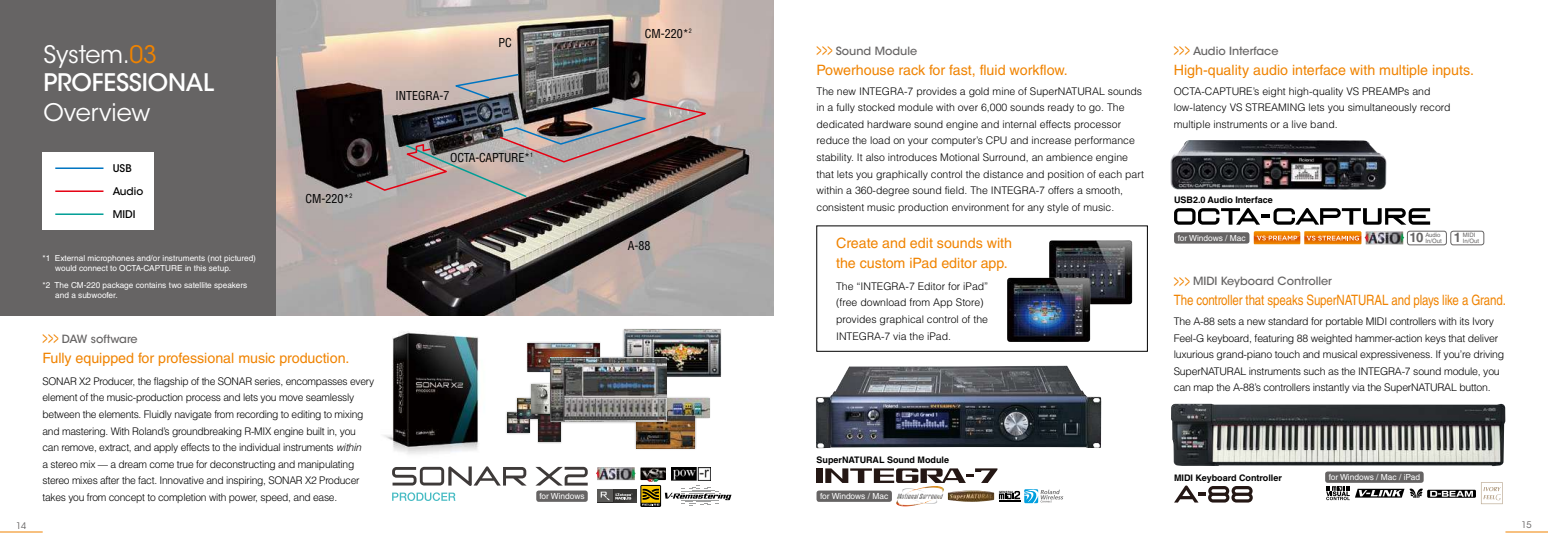
<style>
.page{position:relative;width:1548px;height:545px;background:#fff}
.page>*{position:absolute;margin:0;border:0;box-sizing:border-box;transform-origin:0 0}
.t1{font:500 24px/28.5px "ITC Avant Garde Std";letter-spacing:-.01em;color:#fff}
.t2{font:24px "ITC Avant Garde Std";color:#fff}
.t3{font:14.25px/19.5px "Helvetica LT Std";color:#f08300}
.t4{font:14.25px "Helvetica LT Std";color:#f08300;scale:.81 1}
.t5{font:condensed 12px "Helvetica LT Std";color:#000}
.t6{font:condensed 12px "Helvetica LT Std";letter-spacing:-.02em;color:#000}
.t7{font:500 11.25px "ITC Avant Garde Std";color:#666464}
.t8{font:300 10.5px/16.5px "Helvetica LT Std";letter-spacing:-.02em;color:#000}
.t9{font:300 10.5px/16.5px "Helvetica LT Std";color:#000}
.t10{font:500 10.5px/23px "ITC Avant Garde Std";color:#000}
.t11{font:700 9px "Helvetica LT Std";color:#000}
.t12{font:9px "ITC Avant Garde Std";color:#666464}
.t13{font:8.4px "Helvetica LT Std";color:#fff}
.t14{font:8.25px/10.5px "Helvetica LT Std";color:#fff}
.t15{font:6px/6px "Helvetica LT Std";color:#666464}
.s1{font-weight:400}
.s2{font-weight:400;color:#f08300}
.s3{font-weight:400;font-size:17.55px;color:#f08300}
.s4{font-style:italic}
.s5{font-weight:700;font-size:13.2px}
</style>
<div class="page">
<div style="left:0;top:0;width:774px;height:315px;background:#666464"></div>
<img style="left:369px;top:315px;width:126px;height:139px">
<hr style="left:0;top:531px;width:43px;height:1px;background:#f08300">
<hr style="left:1505px;top:531px;width:43px;height:1px;background:#f08300">
<img style="left:276px;top:0;width:498px;height:315px">
<svg style="left:392px;top:492px;width:63px;height:8px"></svg>
<img style="left:1171px;top:403px;width:334px;height:62px">
<svg style="left:1174px;top:485px;width:79px;height:17px"></svg>
<img style="left:596px;top:467px;width:40px;height:12px">
<img style="left:640px;top:467px;width:26px;height:14px">
<svg style="left:1326px;top:482px;width:176px;height:21px"></svg>
<img style="left:816px;top:365px;width:285px;height:83px">
<div style="left:816px;top:468px;width:7px;height:14px;background:#241714"></div>
<img style="left:364px;top:73px;width:347px;height:125px">
<img style="left:1364px;top:231px;width:40px;height:13px">
<svg style="left:1254px;top:231px;width:107px;height:13px"></svg>
<img style="left:1170px;top:140px;width:216px;height:49px">
<svg style="left:1174px;top:208px;width:256px;height:16px"></svg>
<div style="left:1407px;top:230px;width:40px;height:15px;border:1px solid #666464;border-radius:3px"></div>
<div style="left:1450px;top:230px;width:34px;height:15px;border:1px solid #666464;border-radius:3px"></div>
<img style="left:671px;top:467px;width:40px;height:13px">
<svg style="left:597px;top:489px;width:40px;height:14px"></svg>
<svg style="left:613px;top:489px;width:23px;height:13px"></svg>
<img style="left:597px;top:489px;width:1px;height:13px">
<svg style="left:598px;top:489px;width:15px;height:13px"></svg>
<svg style="left:601px;top:491px;width:32px;height:8px"></svg>
<svg style="left:640px;top:484px;width:21px;height:22px"></svg>
<svg style="left:641px;top:485px;width:90px;height:21px"></svg>
<svg style="left:392px;top:466px;width:135px;height:19px"></svg>
<svg style="left:535px;top:466px;width:53px;height:19px"></svg>
<div style="left:536px;top:490px;width:52px;height:11px;background:#666464;border-radius:3px"></div>
<div style="left:1174px;top:232px;width:75px;height:11px;background:#666464;border-radius:3px"></div>
<div style="left:1325px;top:471px;width:98px;height:11px;background:#666464;border-radius:3px"></div>
<svg style="left:825px;top:468px;width:238px;height:38px"></svg>
<div style="left:816px;top:490px;width:76px;height:11px;background:#666464;border-radius:3px"></div>
<img style="left:1049px;top:240px;width:83px;height:64px">
<img style="left:1007px;top:277px;width:83px;height:64px">
<div style="left:43px;top:152px;width:111px;height:77px;background:#fff"></div>
<hr style="left:55px;top:190px;width:48px;height:2px;background:#e60012">
<hr style="left:55px;top:213px;width:48px;height:2px;background:#009e96">
<hr style="left:55px;top:167px;width:48px;height:2px;background:#0075c2">
<div style="left:663px;top:396px;width:48px;height:23px;background:#000;opacity:.3"></div>
<img style="left:668px;top:398px;width:41px;height:19px">
<div style="left:526px;top:341px;width:75px;height:31px;background:#000;opacity:.3"></div>
<img style="left:528px;top:343px;width:71px;height:28px">
<div style="left:537px;top:402px;width:25px;height:41px;background:#000;opacity:.3"></div>
<img style="left:539px;top:415px;width:22px;height:26px">
<div style="left:622px;top:328px;width:100px;height:49px;background:#000;opacity:.3"></div>
<img style="left:624px;top:330px;width:96px;height:46px">
<div style="left:634px;top:414px;width:63px;height:36px;background:#000;opacity:.3"></div>
<img style="left:636px;top:416px;width:59px;height:32px">
<div style="left:505px;top:410px;width:26px;height:24px;background:#000;opacity:.3"></div>
<img style="left:507px;top:412px;width:22px;height:20px">
<div style="left:515px;top:396px;width:26px;height:24px;background:#000;opacity:.3"></div>
<img style="left:517px;top:398px;width:22px;height:20px">
<div style="left:529px;top:382px;width:26px;height:33px;background:#000;opacity:.3"></div>
<img style="left:531px;top:384px;width:18px;height:29px">
<div style="left:549px;top:355px;width:119px;height:68px;background:#000;opacity:.3"></div>
<img style="left:551px;top:357px;width:115px;height:64px">
<h1 class="t1" style="left:44px;top:40px;width:172px"><span class="s1">System.</span><span class="s2">03<br></span>PROFESSIONAL</h1>
<h1 class="t2" style="left:44px;top:98px;width:108px">Overview</h1>
<p class="t10" style="left:113px;top:156px;width:20px">USB</p>
<p class="t10" style="left:113px;top:179px;width:32px">Audio<br>MIDI</p>
<p class="t14" style="left:55px;top:252px;width:202px;text-indent:-13px">*1 External microphones and/or instruments (not pictured) would connect to OCTA-CAPTURE in this setup.</p>
<p class="t14" style="left:55px;top:279px;width:193px;text-indent:-13px">*2 The CM-220 package contains two satellite speakers and a subwoofer.</p>
<p class="t7" style="left:43px;top:331px;width:97px"><span class="s3">&gt;&gt;&gt;</span> DAW software</p>
<p class="t5" style="left:305px;top:191px;width:49px">CM-220*<sup>2</sup></p>
<h2 class="t3" style="left:43px;top:347px;width:309px">Fully equipped for professional music production.</h2>
<p class="t8" style="left:43px;top:372px;width:333px">SONAR X2 Producer, the flagship of the SONAR series, encompasses every element of the music-production process and lets you move seamlessly between the elements. Fluidly navigate from recording to editing to mixing and mastering. With Roland’s groundbreaking R-MIX engine built in, you can remove, extract, and apply effects to the individual instruments <span class="s4">within<br></span>a stereo mix — a dream come true for deconstructing and manipulating stereo mixes after the fact. Innovative and inspiring, SONAR X2 Producer takes you from concept to completion with power, speed, and ease.</p>
<p class="t5" style="left:395px;top:88px;width:55px">INTEGRA-7</p>
<p class="t5" style="left:498px;top:35px;width:15px">PC</p>
<p class="t6" style="left:450px;top:150px;width:84px">OCTA-CAPTURE*<sup>1</sup></p>
<p class="t13" style="left:539px;top:491px;width:47px">for Windows</p>
<p class="t5" style="left:645px;top:26px;width:49px">CM-220*<sup>2</sup></p>
<p class="t5" style="left:628px;top:238px;width:24px">A-88</p>
<p class="t7" style="left:816px;top:44px;width:102px"><span class="s3">&gt;&gt;&gt;</span> Sound Module</p>
<h2 class="t3" style="left:816px;top:60px;width:253px">Powerhouse rack for fast, fluid workflow.</h2>
<p class="t9" style="left:816px;top:83px;width:329px">The new INTEGRA-7 provides a gold mine of SuperNATURAL sounds in a fully stocked module with over 6,000 sounds ready to go. The dedicated hardware sound engine and internal effects processor reduce the load on your computer’s CPU and increase performance stability. It also introduces Motional Surround, an ambience engine that lets you graphically control the distance and position of each part within a 360-degree sound field. The INTEGRA-7 offers a smooth, consistent music production environment for any style of music.</p>
<h2 class="t3" style="left:836px;top:233px;width:178px">Create and edit sounds with the custom iPad editor app.</h2>
<p class="t9" style="left:836px;top:277px;width:154px">The “INTEGRA-7 Editor for iPad” (free download from App Store) provides graphical control of the<br>INTEGRA-7 via the iPad.</p>
<p class="t11" style="left:816px;top:454px;width:134px">SuperNATURAL Sound Module</p>
<p class="t13" style="left:820px;top:491px;width:69px">for Windows / Mac</p>
<p class="t7" style="left:1174px;top:44px;width:106px"><span class="s3">&gt;&gt;&gt;</span> Audio Interface</p>
<p class="t9" style="left:1174px;top:83px;width:278px">OCTA-CAPTURE’s eight high-quality VS PREAMPs and low-latency VS STREAMING lets you simultaneously record multiple instruments or a live band.</p>
<h2 class="t3" style="left:1174px;top:60px;width:302px">High-quality audio interface with multiple inputs.</h2>
<p class="t11" style="left:1174px;top:194px;width:100px">USB2.0 Audio Interface</p>
<p class="t13" style="left:1178px;top:233px;width:69px">for Windows / Mac</p>
<p class="t15" style="left:1425px;top:232px;width:52px;text-indent:-16px"><span class="s5">10</span> Audio<br>In/Out <span class="s5">1</span> MIDI</p>
<p class="t15" style="left:1463px;top:238px;width:18px">In/Out</p>
<p class="t7" style="left:1174px;top:274px;width:160px"><span class="s3">&gt;&gt;&gt;</span> MIDI Keyboard Controller</p>
<p class="t8" style="left:1174px;top:313px;width:332px">The A-88 sets a new standard for portable MIDI controllers with its Ivory Feel-G keyboard, featuring 88 weighted hammer-action keys that deliver luxurious grand-piano touch and musical expressiveness. If you’re driving SuperNATURAL instruments such as the INTEGRA-7 sound module, you can map the A-88’s controllers instantly via the SuperNATURAL button.</p>
<h2 class="t4" style="left:1174px;top:291px;width:412px">The controller that speaks SuperNATURAL and plays like a Grand.</h2>
<p class="t11" style="left:1174px;top:472px;width:109px">MIDI Keyboard Controller</p>
<p class="t13" style="left:1328px;top:472px;width:93px">for Windows / Mac / iPad</p>
<p class="t12" style="left:16px;top:520px;width:12px">14</p>
<p class="t12" style="left:1521px;top:519px;width:12px">15</p>
</div>
